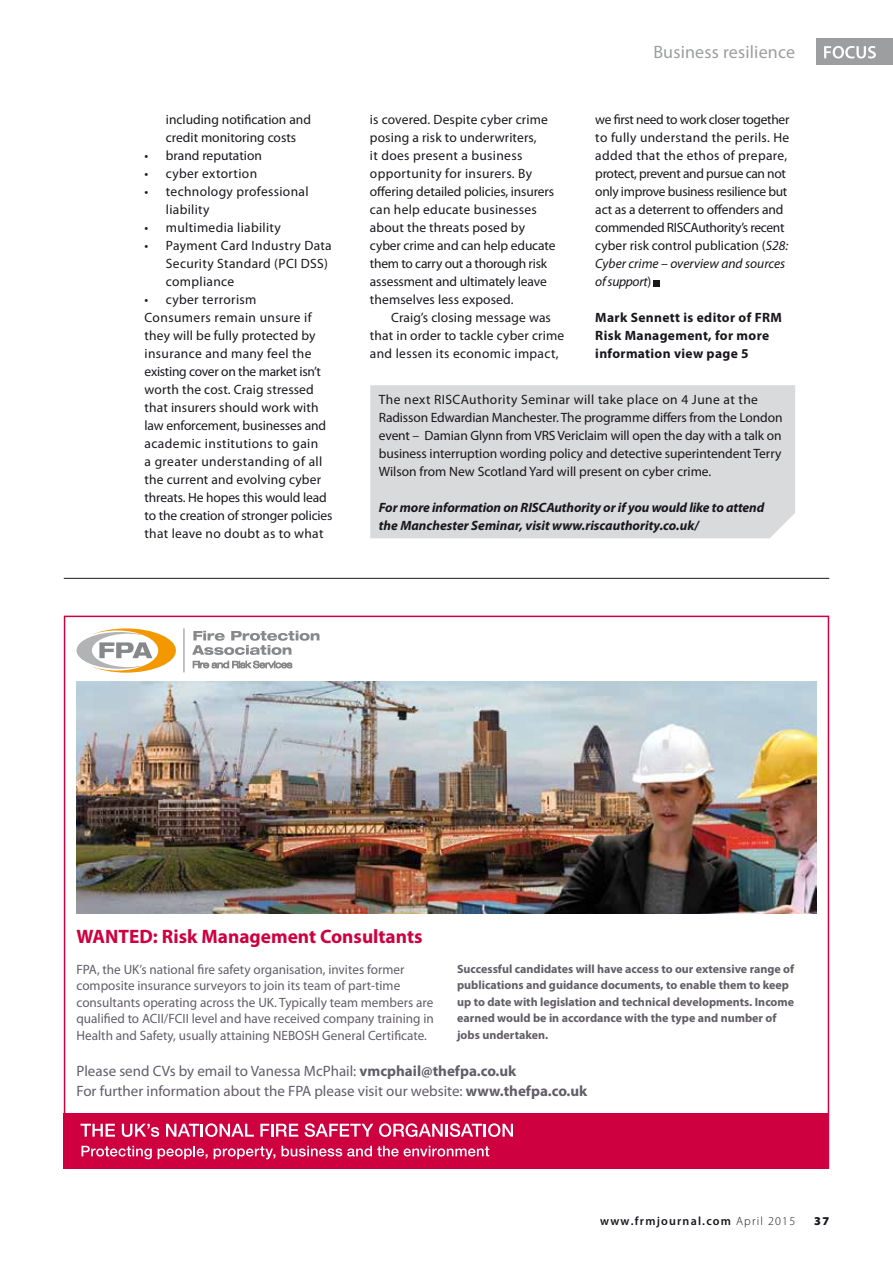
<style>
.page{position:relative;width:893px;height:1263px;background:#fff}
.page>*{position:absolute;margin:0;border:0;box-sizing:border-box;transform-origin:0 0}
.t1{font:700 19.5px "Myriad Pro";color:#ce0040}
.t2{font:18px "Myriad Pro";letter-spacing:.01em;color:#9c9e9f}
.t3{font:15px/19.5px "Myriad Pro";color:#625e69}
.t4{font:13.5px/18px "Myriad Pro";letter-spacing:.005em;color:#1a171c}
.t5{font:13.5px/18px "Myriad Pro";letter-spacing:-.025em;color:#1a171c}
.t6{font:13.5px/16.5px "Myriad Pro";color:#625e69}
.t7{font:13.5px/18px "Myriad Pro";letter-spacing:.025em;color:#1a171c}
.t8{font:italic 700 13.5px/18px "Myriad Pro";letter-spacing:-.01em;color:#1a171c}
.t9{font:700 13.5px/18px "Myriad Pro";letter-spacing:.025em;color:#1a171c}
.t10{font:700 12px/16.5px "Myriad Pro";color:#625e69}
.t11{font:600 12px "Myriad Pro";letter-spacing:.1em;color:#1a171c}
.t12{font:900 12px "Myriad Pro";color:#1a171c}
.s1{font-style:italic}
.s2{font-weight:700}
.s3{font-weight:300}
</style>
<div class="page">
<div style="left:816px;top:38px;width:77px;height:27px;background:#9c9e9f"></div>
<svg style="left:824px;top:46px;width:52px;height:13px"></svg>
<svg style="left:654px;top:280px;width:6px;height:6px"></svg>
<hr style="left:64px;top:578px;width:765px;height:1px;background:#1a171c">
<div style="left:370px;top:385px;width:425px;height:153px;background:#d9dadb"></div>
<img style="left:77px;top:681px;width:739px;height:233px">
<svg style="left:77px;top:628px;width:99px;height:45px"></svg>
<hr style="left:184px;top:628px;width:1px;height:44px;background:#87888a">
<svg style="left:192px;top:631px;width:127px;height:24px"></svg>
<svg style="left:193px;top:661px;width:99px;height:7px"></svg>
<div style="left:64px;top:1113px;width:765px;height:55px;background:#ce0040"></div>
<svg style="left:81px;top:1124px;width:34px;height:12px"></svg>
<svg style="left:122px;top:1124px;width:37px;height:13px"></svg>
<svg style="left:166px;top:1123px;width:88px;height:14px"></svg>
<svg style="left:260px;top:1124px;width:38px;height:12px"></svg>
<svg style="left:305px;top:1123px;width:68px;height:14px"></svg>
<svg style="left:379px;top:1123px;width:134px;height:14px"></svg>
<svg style="left:82px;top:1146px;width:70px;height:13px"></svg>
<svg style="left:158px;top:1146px;width:50px;height:13px"></svg>
<svg style="left:214px;top:1146px;width:61px;height:13px"></svg>
<svg style="left:282px;top:1146px;width:207px;height:10px"></svg>
<p class="t4" style="left:166px;top:111px;width:147px">including notification and credit monitoring costs</p>
<p class="t4" style="left:145px;top:147px;width:119px">• brand reputation</p>
<p class="t7" style="left:145px;top:165px;width:114px">• cyber extortion</p>
<p class="t7" style="left:166px;top:183px;width:144px;text-indent:-21px">• technology professional liability</p>
<p class="t7" style="left:145px;top:219px;width:138px">• multimedia liability</p>
<p class="t7" style="left:166px;top:237px;width:167px;text-indent:-21px">• Payment Card Industry Data<br>Security Standard (PCI DSS) compliance</p>
<p class="t4" style="left:145px;top:291px;width:190px">• cyber terrorism<br>Consumers remain unsure if they will be fully protected by insurance and many feel the existing cover on the market isn’t worth the cost. Craig stressed that insurers should work with law enforcement, businesses and academic institutions to gain<br>a greater understanding of all the current and evolving cyber threats. He hopes this would lead to the creation of stronger policies that leave no doubt as to what</p>
<h2 class="t2" style="left:653px;top:41px;width:143px">Business resilience</h2>
<p class="t5" style="left:595px;top:110px;width:196px">we first need to work closer together to fully understand the perils. He added that the ethos of prepare, protect, prevent and pursue can not only improve business resilience but act as a deterrent to offenders and commended RISCAuthority’s recent cyber risk control publication (<span class="s1">S28:<br>Cyber crime – overview and sources of support</span>)</p>
<p class="t9" style="left:595px;top:308px;width:188px">Mark Sennett is editor of FRM<br>Risk Management, for more information view page 5</p>
<p class="t4" style="left:379px;top:390px;width:405px">The next RISCAuthority Seminar will take place on 4 June at the Radisson Edwardian Manchester. The programme differs from the London event <span class="s1">–</span> Damian Glynn from VRS Vericlaim will open the day with a talk on business interruption wording policy and detective superintendent Terry Wilson from New Scotland Yard will present on cyber crime.</p>
<p class="t8" style="left:379px;top:498px;width:387px">For more information on RISCAuthority or if you would like to attend the Manchester Seminar, visit www.riscauthority.co.uk/</p>
<p class="t4" style="left:370px;top:110px;width:187px">is covered. Despite cyber crime posing a risk to underwriters,<br>it does present a business opportunity for insurers. By offering detailed policies, insurers can help educate businesses about the threats posed by cyber crime and can help educate them to carry out a thorough risk assessment and ultimately leave themselves less exposed.</p>
<p class="t4" style="left:370px;top:308px;width:196px;text-align:center">Craig’s closing message was<br>that in order to tackle cyber crime and lessen its economic impact,</p>
<h1 class="t1" style="left:77px;top:923px;width:347px">WANTED: Risk Management Consultants</h1>
<p class="t6" style="left:77px;top:961px;width:359px">FPA, the UK’s national fire safety organisation, invites former composite insurance surveyors to join its team of part-time consultants operating across the UK. Typically team members are qualified to ACII/FCII level and have received company training in Health and Safety, usually attaining NEBOSH General Certificate.</p>
<p class="t10" style="left:457px;top:960px;width:339px">Successful candidates will have access to our extensive range of publications and guidance documents, to enable them to keep up to date with legislation and technical developments. Income earned would be in accordance with the type and number of jobs undertaken.</p>
<p class="t3" style="left:77px;top:1061px;width:512px">Please send CVs by email to Vanessa McPhail: <span class="s2">vmcphail@thefpa.co.uk<br></span>For further information about the FPA please visit our website: <span class="s2">www.thefpa.co.uk</span></p>
<p class="t11" style="left:600px;top:1213px;width:196px">www.frmjournal.com <span class="s3">April 2015</span></p>
<p class="t12" style="left:814px;top:1213px;width:16px">37</p>
</div>
